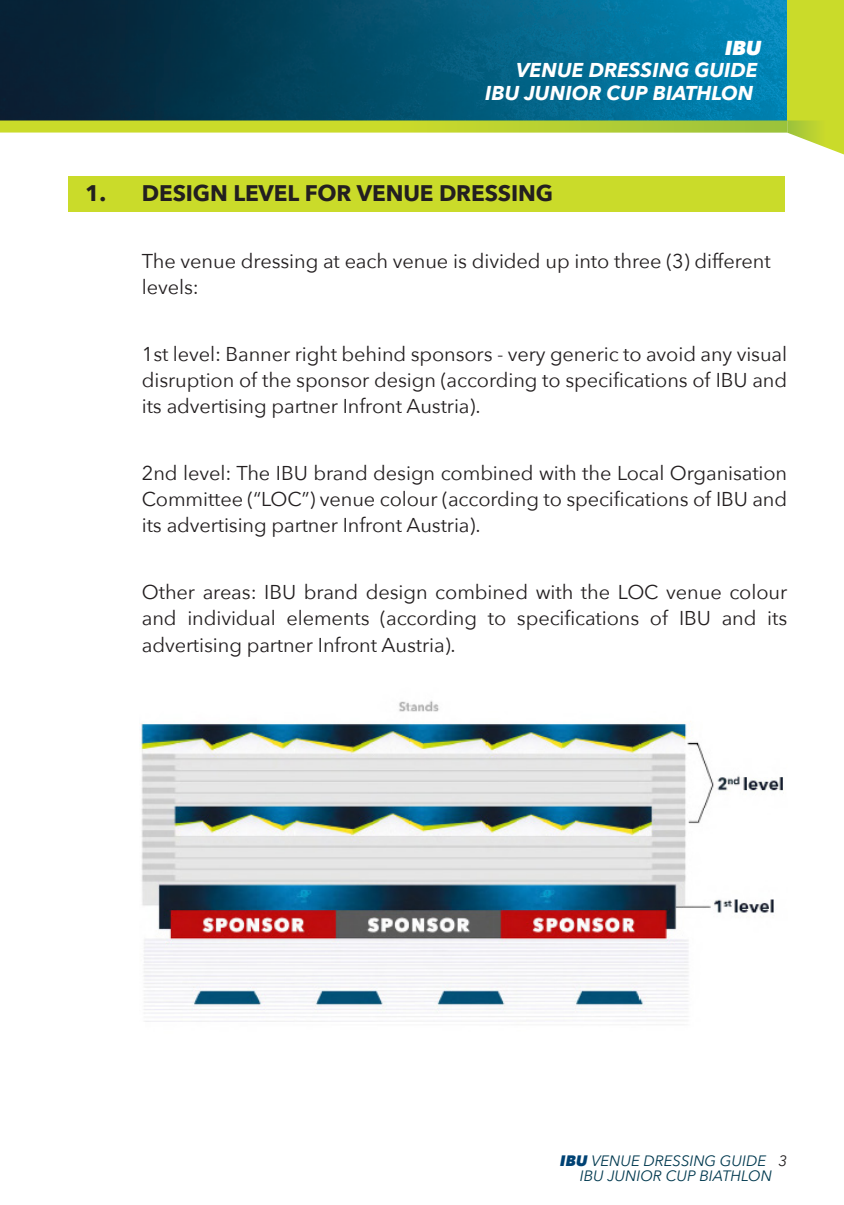
<style>
.page{position:relative;width:844px;height:1205px;background:#fff}
.page>*{position:absolute;margin:0;border:0;box-sizing:border-box;transform-origin:0 0}
.t1{font:700 22.5px "Avenir Next";letter-spacing:-.005em;color:#231f20}
.t2{font:20px/26.2px "Avenir Next";letter-spacing:-.005em;color:#231f20;text-align:justify}
.t3{font:italic 700 20px/22.5px "Avenir Next";color:#fff;text-align:right}
.t4{font:italic 800 20px "Avenir Next W1 G";color:#fff}
.t5{font:italic 15px/14.8px "Avenir Next";color:#01394f;text-align:center}
.s1{font-family:"Avenir Next W1 G";font-weight:800;color:#004274}
.s2{color:#231f20}
</style>
<div class="page">
<img style="left:0;top:0;width:787px;height:120px">
<div style="left:787px;top:0;width:56px;height:120px;background:#cadb2a"></div>
<svg style="left:787px;top:120px;width:56px;height:34px"></svg>
<svg style="left:0;top:120px;width:787px;height:13px;background:#b9d037"></svg>
<div style="left:69px;top:176px;width:715px;height:36px;background:#cadb2a"></div>
<img style="left:140px;top:700px;width:643px;height:325px">
<p class="t4" style="left:724px;top:36px;width:38px">IBU</p>
<p class="t3" style="left:485px;top:59px;width:274px">VENUE DRESSING GUIDE<br>IBU JUNIOR CUP BIATHLON</p>
<p class="t1" style="left:85px;top:174px;width:469px">1. DESIGN LEVEL FOR VENUE DRESSING</p>
<p class="t2" style="left:142px;top:247px;width:630px">The venue dressing at each venue is divided up into three (3) different levels:</p>
<p class="t2" style="left:142px;top:340px;width:646px">1st level: Banner right behind sponsors - very generic to avoid any visual disruption of the sponsor design (according to specifications of IBU and its advertising partner Infront Austria).</p>
<p class="t2" style="left:142px;top:459px;width:646px">2nd level: The IBU brand design combined with the Local Organisation Committee (“LOC”) venue colour (according to specifications of IBU and its advertising partner Infront Austria).</p>
<p class="t2" style="left:142px;top:578px;width:646px">Other areas: IBU brand design combined with the LOC venue colour and individual elements (according to specifications of IBU and its advertising partner Infront Austria).</p>
<p class="t5" style="left:560px;top:1153px;width:228px"><span class="s1">IBU</span> VENUE DRESSING GUIDE <span class="s2">3<br></span>IBU JUNIOR CUP BIATHLON</p>
</div>
